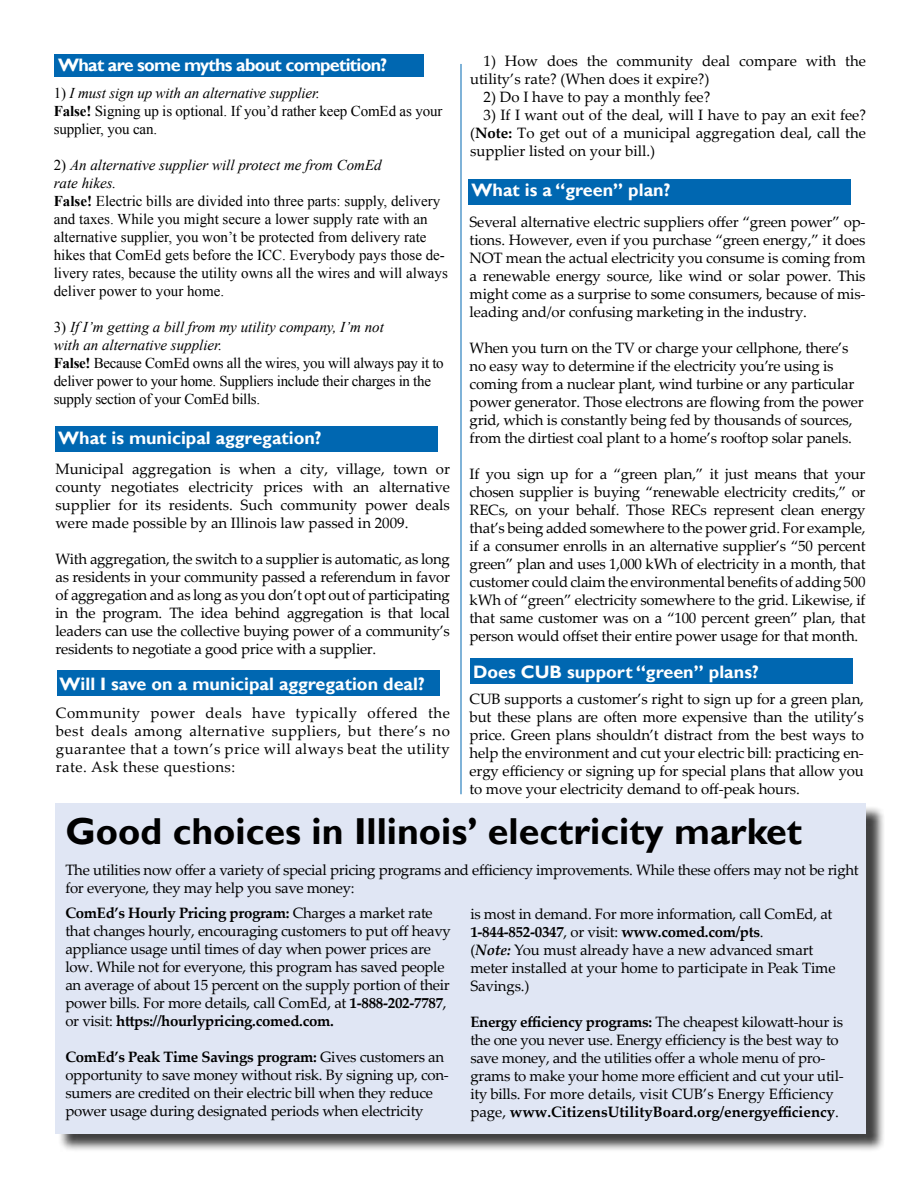
<style>
.page{position:relative;width:918px;height:1188px;background:#fff}
.page>*{position:absolute;margin:0;border:0;box-sizing:border-box;transform-origin:0 0}
.t1{font:700 37.5px "Gill Sans";color:#000}
.t2{font:700 18px "Gill Sans";color:#fff}
.t3{font:700 18px "Gill Sans";letter-spacing:-.04em;color:#fff}
.t4{font:15px/18px "Palatino Linotype";letter-spacing:-.015em;color:#000;text-align:justify}
.t5{font:15px/18px "Times New Roman";color:#000}
.t6{font:15px/18px "Times New Roman";letter-spacing:-.02em;color:#000}
.s1{font-style:italic}
.s2{font-weight:700}
.s3{font-weight:700;font-style:italic}
</style>
<div class="page">
<hr style="left:461px;top:64px;width:1px;height:730px;background:#0067b1">
<div style="left:470px;top:659px;width:383px;height:25px;background:#0067b1"></div>
<div style="left:56px;top:426px;width:382px;height:25px;background:#0067b1"></div>
<div style="left:57px;top:671px;width:383px;height:25px;background:#0067b1"></div>
<div style="left:468px;top:179px;width:383px;height:25px;background:#0067b1"></div>
<div style="left:58px;top:806px;width:827px;height:346px;background:#000;opacity:.75"></div>
<div style="left:56px;top:803px;width:810px;height:330px;background:#e0e6f4"></div>
<div style="left:54px;top:54px;width:369px;height:22px;background:#0067b1"></div>
<p class="t3" style="left:58px;top:55px;width:331px">What are some myths about competition?</p>
<p class="t5" style="left:54px;top:84px;width:390px">1) <span class="s1">I must sign up with an alternative supplier.<br></span><span class="s2">False!</span> Signing up is optional. If you’d rather keep ComEd as your supplier, you can.</p>
<p class="t5" style="left:54px;top:156px;width:396px">2) <span class="s1">An alternative supplier will protect me from ComEd<br>rate hikes.<br></span><span class="s2">False!</span> Electric bills are divided into three parts: supply, delivery and taxes. While you might secure a lower supply rate with an alternative supplier, you won’t be protected from delivery rate hikes that ComEd gets before the ICC. Everybody pays those de&shy;livery rates, because the utility owns all the wires and will always deliver power to your home.</p>
<p class="t6" style="left:54px;top:318px;width:392px">3) <span class="s1">If I’m getting a bill from my utility company, I’m not<br>with an alternative supplier.<br></span><span class="s2">False!</span> Because ComEd owns all the wires, you will always pay it to deliver power to your home. Suppliers include their charges in the supply section of your ComEd bills.</p>
<p class="t2" style="left:58px;top:427px;width:265px">What is municipal aggregation?</p>
<p class="t4" style="left:56px;top:459px;width:396px">Municipal aggregation is when a city, village, town or county negotiates electricity prices with an alternative supplier for its residents. Such community power deals were made possible by an Illinois law passed in 2009.</p>
<p class="t4" style="left:56px;top:549px;width:396px">With aggregation, the switch to a supplier is automatic, as long as residents in your community passed a referendum in favor of aggregation and as long as you don’t opt out of participating in the program. The idea behind aggregation is that local leaders can use the collective buying power of a community’s residents to negotiate a good price with a supplier.</p>
<p class="t2" style="left:60px;top:673px;width:367px">Will I save on a municipal aggregation deal?</p>
<p class="t4" style="left:56px;top:703px;width:396px">Community power deals have typically offered the best deals among alternative suppliers, but there’s no guarantee that a town’s price will always beat the utility rate. Ask these questions:</p>
<p class="t4" style="left:470px;top:52px;width:397px;text-indent:14px">1) How does the community deal compare with the utility’s rate? (When does it expire?)</p>
<p class="t4" style="left:484px;top:88px;width:228px">2) Do I have to pay a monthly fee?</p>
<p class="t4" style="left:470px;top:106px;width:398px;text-indent:14px">3) If I want out of the deal, will I have to pay an exit fee? (<span class="s2">Note:</span> To get out of a municipal aggregation deal, call the supplier listed on your bill.)</p>
<p class="t2" style="left:472px;top:179px;width:200px">What is a “green” plan?</p>
<p class="t4" style="left:470px;top:212px;width:398px">Several alternative electric suppliers offer “green power” op&shy;tions. However, even if you purchase “green energy,” it does NOT mean the actual electricity you consume is coming from a renewable energy source, like wind or solar power. This might come as a surprise to some consumers, because of mis&shy;leading and/or confusing marketing in the industry.</p>
<p class="t4" style="left:470px;top:338px;width:396px;text-align:left">When you turn on the TV or charge your cellphone, there’s no easy way to determine if the electricity you’re using is coming from a nuclear plant, wind turbine or any particular power generator. Those electrons are flowing from the power grid, which is constantly being fed by thousands of sources, from the dirtiest coal plant to a home’s rooftop solar panels.</p>
<p class="t4" style="left:470px;top:464px;width:398px">If you sign up for a “green plan,” it just means that your chosen supplier is buying “renewable electricity credits,” or RECs, on your behalf. Those RECs represent clean energy that’s being added somewhere to the power grid. For example, if a consumer enrolls in an alternative supplier’s “50 percent green” plan and uses 1,000 kWh of electricity in a month, that customer could claim the environmental benefits of adding 500 kWh of “green” electricity somewhere to the grid. Likewise, if that same customer was on a “100 percent green” plan, that person would offset their entire power usage for that month.</p>
<p class="t2" style="left:473px;top:661px;width:287px">Does CUB support “green” plans?</p>
<p class="t4" style="left:470px;top:689px;width:396px">CUB supports a customer’s right to sign up for a green plan, but these plans are often more expensive than the utility’s price. Green plans shouldn’t distract from the best ways to help the environment and cut your electric bill: practicing en&shy;ergy efficiency or signing up for special plans that allow you to move your electricity demand to off-peak hours.</p>
<h1 class="t1" style="left:65px;top:809px;width:738px">Good choices in Illinois’ electricity market</h1>
<p class="t4" style="left:65px;top:860px;width:795px">The utilities now offer a variety of special pricing programs and efficiency improvements. While these offers may not be right for everyone, they may help you save money:</p>
<p class="t4" style="left:65px;top:903px;width:387px;text-align:left"><span class="s2">ComEd’s Hourly Pricing program:</span> Charges a market rate that changes hourly, encouraging customers to put off heavy appliance usage until times of day when power prices are low. While not for everyone, this program has saved people an average of about 15 percent on the supply portion of their power bills. For more details, call ComEd, at <span class="s2">1-888-202-7787</span>, or visit: <span class="s2">https://hourlypricing.comed.com.</span></p>
<p class="t4" style="left:65px;top:1047px;width:385px;text-align:left"><span class="s2">ComEd’s Peak Time Savings program:</span> Gives customers an opportunity to save money without risk. By signing up, con&shy;sumers are credited on their electric bill when they reduce power usage during designated periods when electricity</p>
<p class="t4" style="left:470px;top:904px;width:367px;text-align:left">is most in demand. For more information, call ComEd, at <span class="s2">1-844-852-0347</span>, or visit: <span class="s2">www.comed.com/pts</span>.<br>(<span class="s3">Note:</span> You must already have a new advanced smart meter installed at your home to participate in Peak Time Savings.)</p>
<p class="t4" style="left:470px;top:1012px;width:375px;text-align:left"><span class="s2">Energy efficiency programs:</span> The cheapest kilowatt-hour is the one you never use. Energy efficiency is the best way to save money, and the utilities offer a whole menu of pro&shy;grams to make your home more efficient and cut your util&shy;ity bills. For more details, visit CUB’s Energy Efficiency page, <span class="s2">www.CitizensUtilityBoard.org/energyefficiency</span>.</p>
</div>
